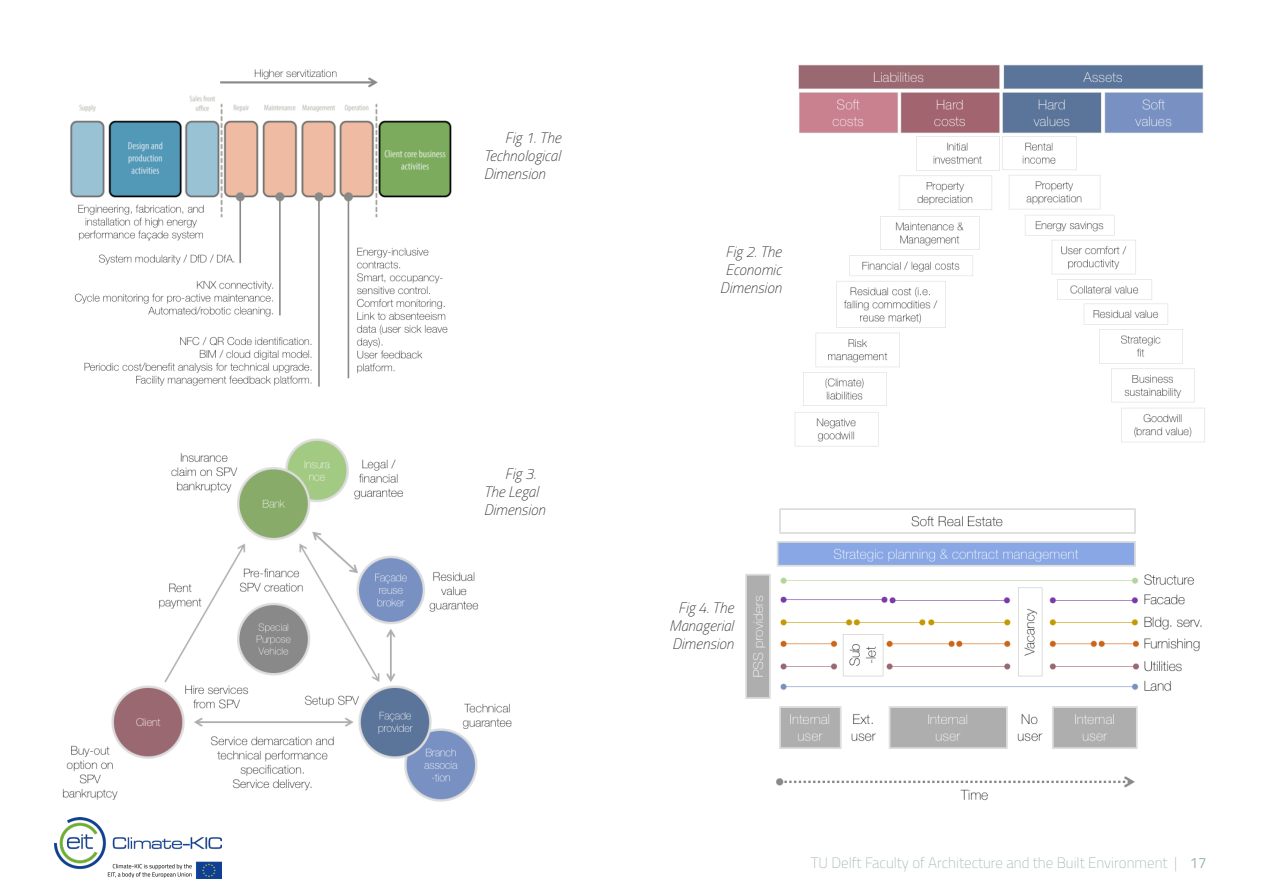
<style>
.page{position:relative;width:1263px;height:893px;background:#fff}
.page>*{position:absolute;margin:0;border:0;box-sizing:border-box;transform-origin:0 0}
.t1{font:italic 100 15px/18px "Titillium";color:#231f20;text-align:justify}
.t2{font:100 15px "Titillium";color:#9eb3b6}
.t3{font:15px "Titillium";color:#9eb3b6}
</style>
<div class="page">
<img style="left:795px;top:65px;width:410px;height:382px">
<img style="left:62px;top:438px;width:450px;height:364px">
<img style="left:745px;top:508px;width:457px;height:293px">
<img style="left:70px;top:69px;width:382px;height:318px">
<img style="left:54px;top:817px;width:167px;height:61px">
<p class="t1" style="left:484px;top:128px;width:79px;text-indent:21px">Fig 1. The Technological Dimension</p>
<p class="t1" style="left:484px;top:464px;width:63px;text-align:left;text-indent:21px">Fig 3.<br>The Legal<br>Dimension</p>
<p class="t1" style="left:720px;top:242px;width:63px;text-align:center">Fig 2. The<br>Economic<br>Dimension</p>
<p class="t1" style="left:669px;top:598px;width:66px;text-indent:9px">Fig 4. The Managerial Dimension</p>
<p class="t2" style="left:811px;top:852px;width:368px">TU Delft Faculty of Architecture and the Built Environment |</p>
<p class="t3" style="left:1190px;top:852px;width:18px">17</p>
</div>
